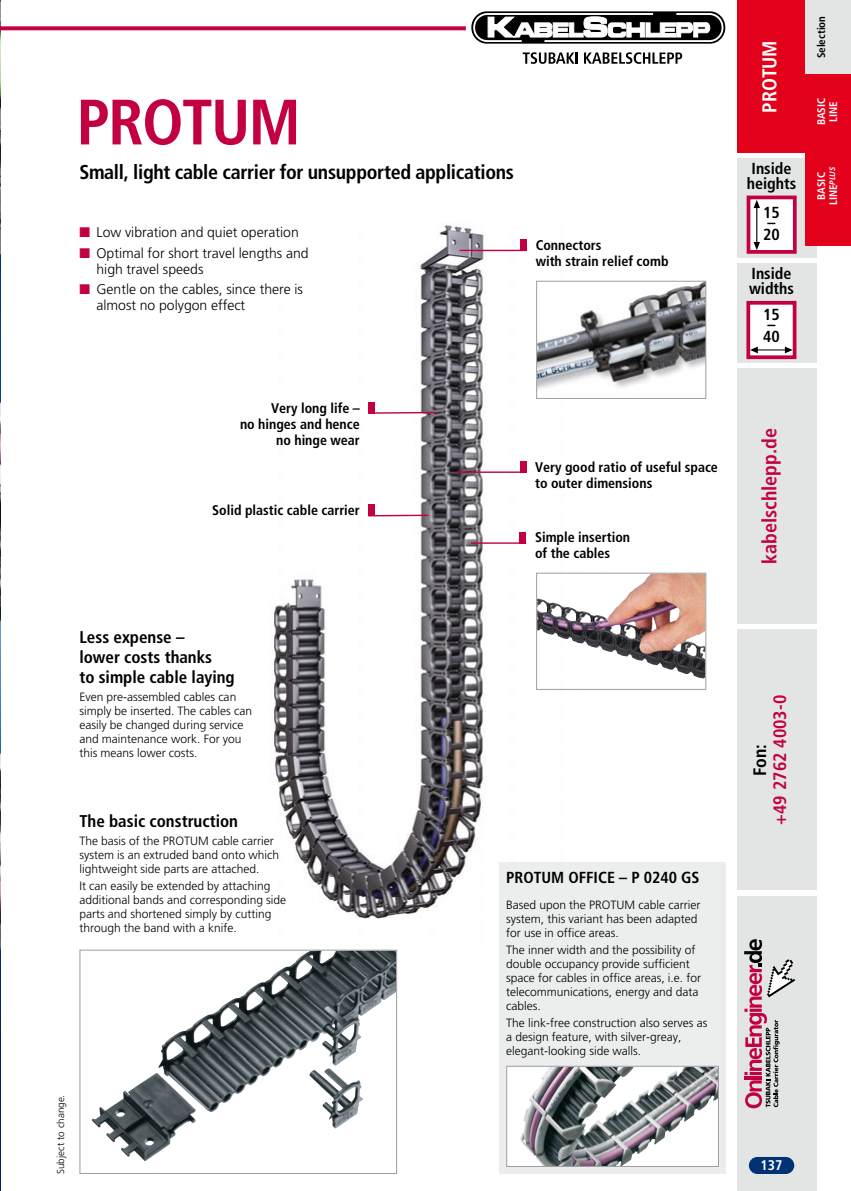
<style>
.page{position:relative;width:851px;height:1191px;background:#fff}
.page>*{position:absolute;margin:0;border:0;box-sizing:border-box;transform-origin:0 0}
.t1{font:700 condensed 64px "Frutiger LT Com";letter-spacing:-.025em;color:#c30040}
.t2{font:700 condensed 20px "Frutiger LT Com";letter-spacing:-.015em;color:#000}
.t3{font:700 condensed 20px "Frutiger LT Com";color:#c30040}
.t4{font:700 condensed 20px "Frutiger LT Com";color:#fff}
.t5{font:700 condensed 18px "Frutiger LT Com";color:#c30040}
.t6{font:700 condensed 18px "Frutiger LT Com";color:#000}
.t7{font:700 condensed 17px/20px "Frutiger LT Com";color:#000}
.t8{font:700 condensed 16px/15px "Frutiger LT Com";color:#000}
.t9{font:700 condensed 14px/16px "Frutiger LT Com";color:#000}
.t10{font:300 14px/16px "Frutiger LT Com";color:#000}
.t11{font:700 condensed 14px "Frutiger LT Com";color:#fff}
.t12{font:300 12px/14px "Frutiger LT Com";color:#000}
.t13{font:700 condensed 11px/12px "Frutiger LT Com";color:#fff;text-align:center}
.t14{font:700 condensed 11px "Frutiger LT Com";color:#000}
.t15{font:300 10px "Frutiger LT";color:#000}
.s1{color:#c30040}
</style>
<div class="page">
<img style="left:0;top:42px;width:1px;height:1149px">
<img style="left:274px;top:225px;width:327px;height:694px">
<hr style="left:368px;top:412px;width:68px;height:2px;background:#c30040">
<div style="left:368px;top:402px;width:7px;height:11px;background:#c30040"></div>
<hr style="left:459px;top:250px;width:67px;height:1px;background:#c30040">
<div style="left:520px;top:239px;width:6px;height:11px;background:#c30040"></div>
<hr style="left:455px;top:471px;width:71px;height:2px;background:#c30040">
<div style="left:519px;top:461px;width:7px;height:11px;background:#c30040"></div>
<hr style="left:471px;top:542px;width:55px;height:2px;background:#c30040">
<div style="left:519px;top:532px;width:7px;height:11px;background:#c30040"></div>
<hr style="left:368px;top:514px;width:60px;height:2px;background:#c30040">
<div style="left:368px;top:505px;width:7px;height:11px;background:#c30040"></div>
<img style="left:538px;top:283px;width:166px;height:114px">
<div style="left:536px;top:281px;width:170px;height:118px;border:1px solid #9c9e9f"></div>
<img style="left:538px;top:591px;width:166px;height:87px">
<div style="left:536px;top:572px;width:170px;height:118px;border:1px solid #9c9e9f"></div>
<svg style="left:106px;top:951px;width:289px;height:211px"></svg>
<img style="left:92px;top:1072px;width:104px;height:63px">
<div style="left:79px;top:949px;width:318px;height:225px;border:1px solid #9c9e9f"></div>
<div style="left:499px;top:862px;width:227px;height:312px;background:#eceded"></div>
<svg style="left:508px;top:1067px;width:208px;height:98px;background:#aaaaae"></svg>
<img style="left:581px;top:1068px;width:52px;height:67px">
<div style="left:506px;top:1065px;width:212px;height:102px;border:1px solid #9c9e9f"></div>
<div style="left:737px;top:896px;width:79px;height:295px;background:#e3e4e4"></div>
<div style="left:737px;top:369px;width:79px;height:255px;background:#e3e4e4"></div>
<div style="left:737px;top:629px;width:79px;height:261px;background:#e3e4e4"></div>
<svg style="left:744px;top:939px;width:51px;height:169px"></svg>
<div style="left:737px;top:159px;width:79px;height:99px;background:#e3e4e4"></div>
<div style="left:737px;top:0;width:68px;height:153px;background:#e2001a"></div>
<div style="left:748px;top:1157px;width:46px;height:17px;background:#003274;border-radius:9px"></div>
<div style="left:748px;top:197px;width:46px;height:55px;background:#fff"></div>
<div style="left:746px;top:196px;width:50px;height:58px;border:4px solid #c30040"></div>
<hr style="left:756px;top:206px;width:1px;height:38px;background:#000">
<svg style="left:753px;top:200px;width:6px;height:8px"></svg>
<svg style="left:753px;top:242px;width:6px;height:8px"></svg>
<div style="left:737px;top:264px;width:79px;height:99px;background:#e3e4e4"></div>
<div style="left:748px;top:303px;width:46px;height:54px;background:#fff"></div>
<div style="left:746px;top:301px;width:50px;height:58px;border:4px solid #c30040"></div>
<hr style="left:755px;top:349px;width:31px;height:1px;background:#000">
<svg style="left:784px;top:346px;width:8px;height:7px"></svg>
<svg style="left:750px;top:346px;width:7px;height:7px"></svg>
<div style="left:805px;top:0;width:45px;height:97px;background:#e3e4e4"></div>
<div style="left:805px;top:74px;width:45px;height:97px;background:#e2001a"></div>
<div style="left:805px;top:149px;width:45px;height:97px;background:#e2001a"></div>
<div style="left:471px;top:11px;width:254px;height:33px;background:#080808;border-radius:15px"></div>
<svg style="left:522px;top:52px;width:55px;height:12px"></svg>
<svg style="left:584px;top:52px;width:98px;height:12px"></svg>
<svg style="left:0;top:0;width:723px;height:42px"></svg>
<h1 class="t1" style="left:77px;top:96px;width:225px">PROTUM</h1>
<h2 class="t2" style="left:79px;top:164px;width:436px">Small, light cable carrier for unsupported applications</h2>
<p class="t10" style="left:79px;top:226px;width:221px"><span class="s1">■</span> Low vibration and quiet operation</p>
<p class="t10" style="left:96px;top:246px;width:214px;text-indent:-17px"><span class="s1">■</span> Optimal for short travel lengths and high travel speeds</p>
<p class="t10" style="left:96px;top:282px;width:208px;text-indent:-17px"><span class="s1">■</span> Gentle on the cables, since there is almost no polygon effect</p>
<p class="t9" style="left:535px;top:238px;width:134px">Connectors<br>with strain relief comb</p>
<p class="t9" style="left:240px;top:401px;width:121px;text-align:right">Very long life –<br>no hinges and hence no hinge wear</p>
<p class="t9" style="left:212px;top:503px;width:149px">Solid plastic cable carrier</p>
<h3 class="t7" style="left:79px;top:628px;width:157px">Less expense –<br>lower costs thanks<br>to simple cable laying</h3>
<p class="t12" style="left:79px;top:691px;width:174px">Even pre-assembled cables can simply be inserted. The cables can easily be changed during service and maintenance work. For you this means lower costs.</p>
<h3 class="t7" style="left:79px;top:812px;width:160px">The basic construction</h3>
<p class="t12" style="left:79px;top:835px;width:201px">The basis of the PROTUM cable carrier system is an extruded band onto which lightweight side parts are attached.</p>
<p class="t12" style="left:79px;top:880px;width:208px">It can easily be extended by attaching additional bands and corresponding side parts and shortened simply by cutting through the band with a knife.</p>
<p class="t15" style="left:57px;top:1174px;width:81px;rotate:-90deg">Subject to change.</p>
<p class="t9" style="left:535px;top:460px;width:184px">Very good ratio of useful space to outer dimensions</p>
<p class="t9" style="left:535px;top:531px;width:97px">Simple insertion of the cables</p>
<h3 class="t8" style="left:506px;top:871px;width:195px">PROTUM OFFICE – P 0240 GS</h3>
<p class="t12" style="left:506px;top:898px;width:195px">Based upon the PROTUM cable carrier system, this variant has been adapted for use in office areas.</p>
<p class="t12" style="left:506px;top:943px;width:196px">The inner width and the possibility of double occupancy provide sufficient space for cables in office areas, i.e. for telecommunications, energy and data cables.</p>
<p class="t12" style="left:506px;top:1016px;width:203px">The link-free construction also serves as a design feature, with silver-greay, elegant-looking side walls.</p>
<h2 class="t4" style="left:761px;top:113px;width:74px;rotate:-90deg">PROTUM</h2>
<h3 class="t8" style="left:746px;top:162px;width:51px">Inside heights</h3>
<h3 class="t8" style="left:763px;top:206px;width:18px">15</h3>
<h3 class="t8" style="left:763px;top:217px;width:18px;line-height:12px">–<br>20</h3>
<h3 class="t8" style="left:748px;top:267px;width:47px">Inside widths</h3>
<h3 class="t8" style="left:763px;top:308px;width:18px">15</h3>
<h3 class="t8" style="left:763px;top:320px;width:18px;line-height:12px">–<br>40</h3>
<p class="t14" style="left:816px;top:58px;width:44px;rotate:-90deg">Selection</p>
<p class="t13" style="left:816px;top:125px;width:29px;rotate:-90deg">BASIC<br>LINE</p>
<p class="t13" style="left:816px;top:205px;width:40px;rotate:-90deg">BASIC<br>LINE<sup>PLUS</sup></p>
<h2 class="t3" style="left:761px;top:564px;width:137px;rotate:-90deg">kabelschlepp.de</h2>
<h3 class="t5" style="left:772px;top:825px;width:131px;rotate:-90deg">+49 2762 4003-0</h3>
<h3 class="t6" style="left:752px;top:776px;width:34px;rotate:-90deg">Fon:</h3>
<p class="t11" style="left:760px;top:1159px;width:23px">137</p>
</div>
